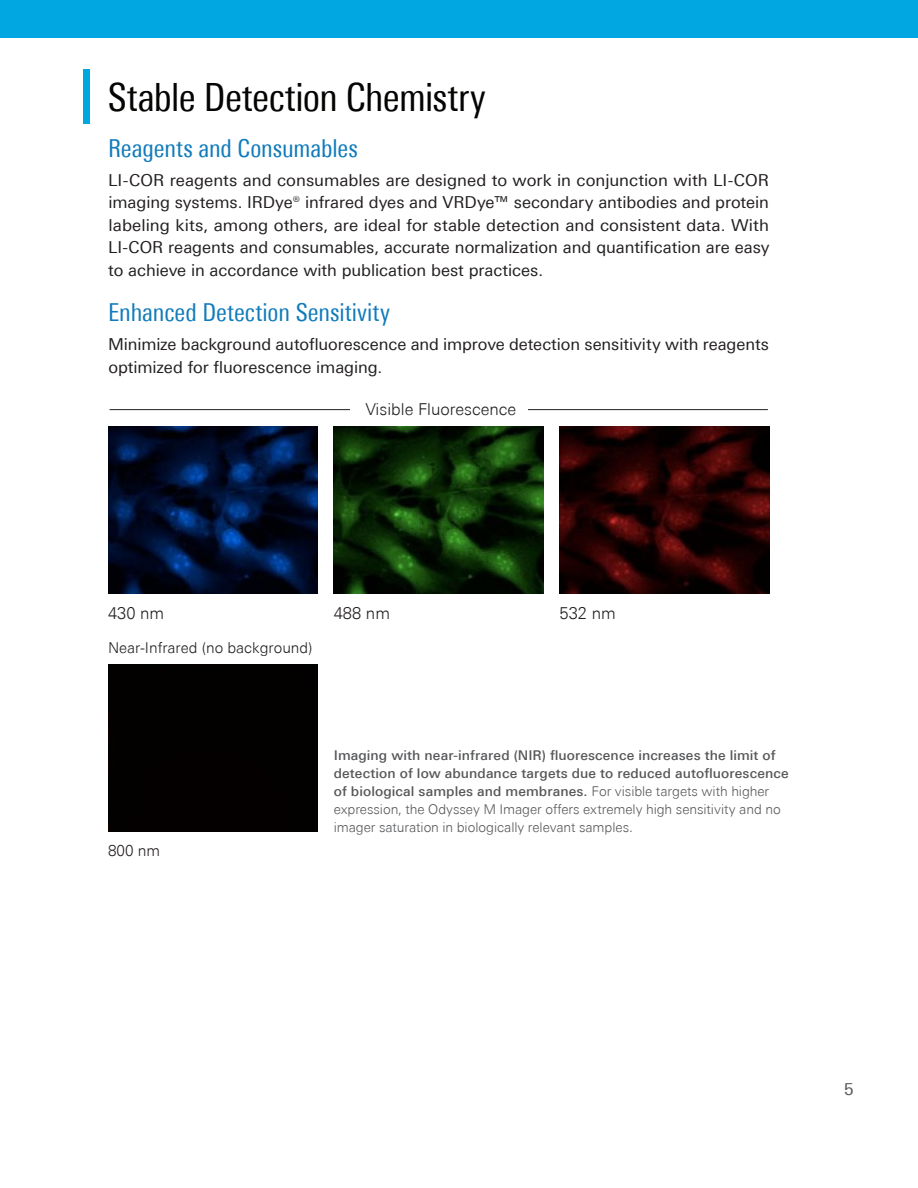
<style>
.page{position:relative;width:918px;height:1188px;background:#fff}
.page>*{position:absolute;margin:0;border:0;box-sizing:border-box;transform-origin:0 0}
.t1{font:condensed 39px "Univers Next Pro";letter-spacing:-.015em;color:#040503}
.t2{font:condensed 24.75px "Univers Next Pro";letter-spacing:-.005em;color:#107bbb}
.Body{font:16.5px/22.5px "Univers Next Pro";letter-spacing:-.005em;color:#231f20;text-align:justify}
.t3{font:300 16.5px "Univers Next Pro";color:#231f20}
.t4{font:16.5px "Univers Next Pro";color:#57585a}
.t5{font:300 15.3px "Univers Next Pro";color:#231f20}
.t6{font:300 15px "Univers Next Pro";color:#231f20}
.t7{font:500 13.5px/18px "Univers Next Pro";letter-spacing:.01em;color:#57585a}
.s1{font-weight:300}
</style>
<div class="page">
<hr style="left:110px;top:409px;width:658px;height:1px;background:#231f20">
<img style="left:108px;top:426px;width:210px;height:168px">
<img style="left:334px;top:426px;width:210px;height:168px">
<img style="left:560px;top:426px;width:210px;height:168px">
<div style="left:350px;top:397px;width:177px;height:24px;background:#fff"></div>
<div style="left:83px;top:69px;width:7px;height:55px;background:#00a7e1"></div>
<div style="left:0;top:0;width:918px;height:37px;background:#00a7e1"></div>
<div style="left:108px;top:664px;width:210px;height:168px;background:#020100"></div>
<h1 class="t1" style="left:108px;top:75px;width:379px">Stable Detection Chemistry</h1>
<h2 class="t2" style="left:108px;top:133px;width:251px">Reagents and Consumables</h2>
<p class="Body" style="left:108px;top:169px;width:663px">LI-COR reagents and consumables are designed to work in conjunction with LI-COR imaging systems. IRDye® infrared dyes and VRDye™ secondary antibodies and protein labeling kits, among others, are ideal for stable detection and consistent data. With LI-COR reagents and consumables, accurate normalization and quantification are easy to achieve in accordance with publication best practices.</p>
<h2 class="t2" style="left:108px;top:298px;width:284px">Enhanced Detection Sensitivity</h2>
<p class="Body" style="left:108px;top:333px;width:662px">Minimize background autofluorescence and improve detection sensitivity with reagents optimized for fluorescence imaging.</p>
<p class="t3" style="left:366px;top:399px;width:152px">Visible Fluorescence</p>
<p class="t3" style="left:108px;top:604px;width:58px">430 nm</p>
<p class="t3" style="left:334px;top:604px;width:58px">488 nm</p>
<p class="t3" style="left:560px;top:604px;width:58px">532 nm</p>
<p class="t6" style="left:108px;top:639px;width:206px">Near-Infrared (no background)</p>
<p class="t5" style="left:108px;top:842px;width:54px">800 nm</p>
<p class="t7" style="left:334px;top:746px;width:456px">Imaging with near-infrared (NIR) fluorescence increases the limit of detection of low abundance targets due to reduced autofluorescence of biological samples and membranes. <span class="s1">For visible targets with higher expression, the Odyssey M Imager offers extremely high sensitivity and no imager saturation in biologically relevant samples.</span></p>
<p class="t4" style="left:844px;top:1080px;width:11px">5</p>
</div>
